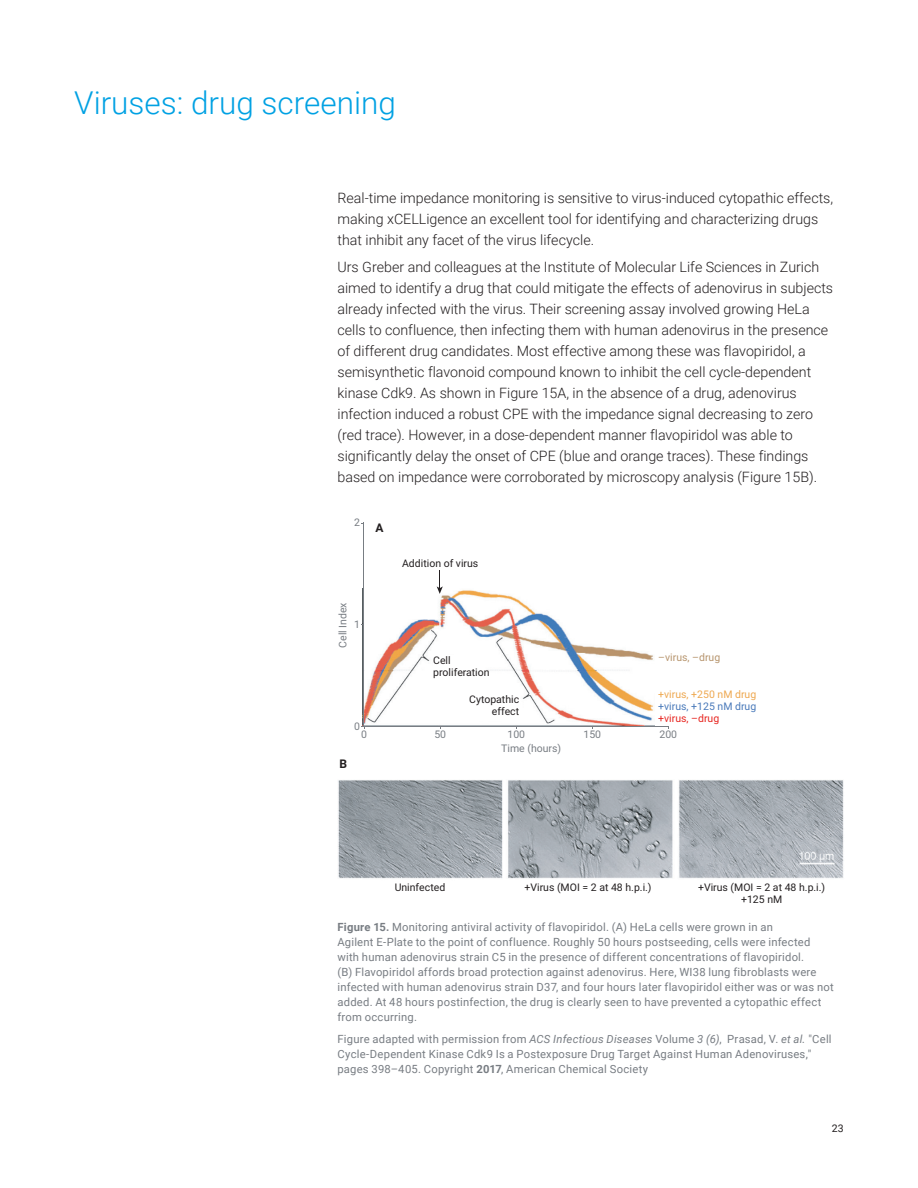
<style>
.page{position:relative;width:918px;height:1188px;background:#fff}
.page>*{position:absolute;margin:0;border:0;box-sizing:border-box;transform-origin:0 0}
.BROCHURE_Major_Topic{font:300 31.5px "Roboto";color:#00a1e3}
.t1{font:300 14.25px/21px "Roboto";color:#231f20}
.t2{font:700 12px "Roboto";color:#231f20}
.BROCHURE_numbered_ca{font:11.25px/15px "Roboto";letter-spacing:.02em;color:#787d83}
.Caption_-_no_number{font:11.25px/15px "Roboto";letter-spacing:.02em;color:#787d83}
.t3{font:10.5px/12px "Roboto";color:#231f20;text-align:center}
.t4{font:10.5px/12px "Roboto";color:#eea850;text-align:justify}
.t5{font:10.5px "Roboto";color:#787d83}
.t6{font:10.5px "Roboto";color:#b7956e}
.s1{color:#4a7aba}
.s2{color:#e72621}
.s3{font-weight:700}
.s4{font-style:italic}
</style>
<div class="page">
<img style="left:362px;top:588px;width:292px;height:138px">
<img style="left:338px;top:780px;width:506px;height:99px">
<hr style="left:364px;top:726px;width:305px;height:1px;background:#787d83">
<hr style="left:363px;top:522px;width:1px;height:205px;background:#787d83">
<svg style="left:437px;top:570px;width:6px;height:24px"></svg>
<p class="BROCHURE_Major_Topic" style="left:74px;top:81px;width:323px">Viruses: drug screening</p>
<p class="t1" style="left:337px;top:187px;width:497px">Real-time impedance monitoring is sensitive to virus‑induced cytopathic effects, making xCELLigence an excellent tool for identifying and characterizing drugs that inhibit any facet of the virus lifecycle.</p>
<p class="t1" style="left:337px;top:256px;width:497px">Urs Greber and colleagues at the Institute of Molecular Life Sciences in Zurich aimed to identify a drug that could mitigate the effects of adenovirus in subjects already infected with the virus. Their screening assay involved growing HeLa cells to confluence, then infecting them with human adenovirus in the presence of different drug candidates. Most effective among these was flavopiridol, a semisynthetic flavonoid compound known to inhibit the cell cycle-dependent kinase Cdk9. As shown in Figure 15A, in the absence of a drug, adenovirus infection induced a robust CPE with the impedance signal decreasing to zero (red trace). However, in a dose-dependent manner flavopiridol was able to significantly delay the onset of CPE (blue and orange traces). These findings based on impedance were corroborated by microscopy analysis (Figure 15B).</p>
<p class="t5" style="left:354px;top:516px;width:7px">2</p>
<p class="t2" style="left:376px;top:521px;width:10px">A</p>
<p class="t3" style="left:402px;top:559px;width:78px">Addition of virus</p>
<p class="t5" style="left:336px;top:648px;width:47px;rotate:-90deg">Cell Index</p>
<p class="t2" style="left:340px;top:757px;width:9px">B</p>
<p class="t5" style="left:354px;top:617px;width:7px">1</p>
<p class="t6" style="left:658px;top:651px;width:63px">–virus, –drug</p>
<p class="t4" style="left:658px;top:690px;width:99px">+virus, +250 nM drug <span class="s1">+virus, +125 nM drug </span><span class="s2">+virus, –drug</span></p>
<p class="t3" style="left:433px;top:655px;width:58px;text-align:left">Cell proliferation</p>
<p class="t3" style="left:469px;top:694px;width:51px;text-align:right">Cytopathic effect</p>
<p class="t5" style="left:354px;top:719px;width:7px">0</p>
<p class="t5" style="left:361px;top:728px;width:7px">0</p>
<p class="t5" style="left:434px;top:728px;width:13px">50</p>
<p class="t5" style="left:507px;top:728px;width:19px">100</p>
<p class="t5" style="left:583px;top:728px;width:19px">150</p>
<p class="t5" style="left:660px;top:728px;width:19px">200</p>
<p class="t5" style="left:501px;top:742px;width:61px">Time (hours)</p>
<p class="t3" style="left:395px;top:883px;width:52px">Uninfected</p>
<p class="t3" style="left:524px;top:883px;width:129px">+Virus (MOI = 2 at 48 h.p.i.)</p>
<p class="t3" style="left:698px;top:883px;width:129px">+Virus (MOI = 2 at 48 h.p.i.) +125 nM</p>
<p class="BROCHURE_numbered_ca" style="left:337px;top:919px;width:498px"><span class="s3">Figure 15.</span> Monitoring antiviral activity of flavopiridol. (A) HeLa cells were grown in an<br>Agilent E-Plate to the point of confluence. Roughly 50 hours postseeding, cells were infected with human adenovirus strain C5 in the presence of different concentrations of flavopiridol.<br>(B) Flavopiridol affords broad protection against adenovirus. Here, WI38 lung fibroblasts were infected with human adenovirus strain D37, and four hours later flavopiridol either was or was not added. At 48 hours postinfection, the drug is clearly seen to have prevented a cytopathic effect from occurring.</p>
<p class="Caption_-_no_number" style="left:337px;top:1031px;width:496px">Figure adapted with permission from <span class="s4">ACS Infectious Diseases</span> Volume <span class="s4">3 (6)</span>, Prasad, V. <span class="s4">et al.</span> "Cell<br>Cycle-Dependent Kinase Cdk9 Is a Postexposure Drug Target Against Human Adenoviruses," pages 398–405. Copyright <span class="s3">2017</span>, American Chemical Society</p>
<p class="t3" style="left:832px;top:1122px;width:13px">23</p>
</div>
